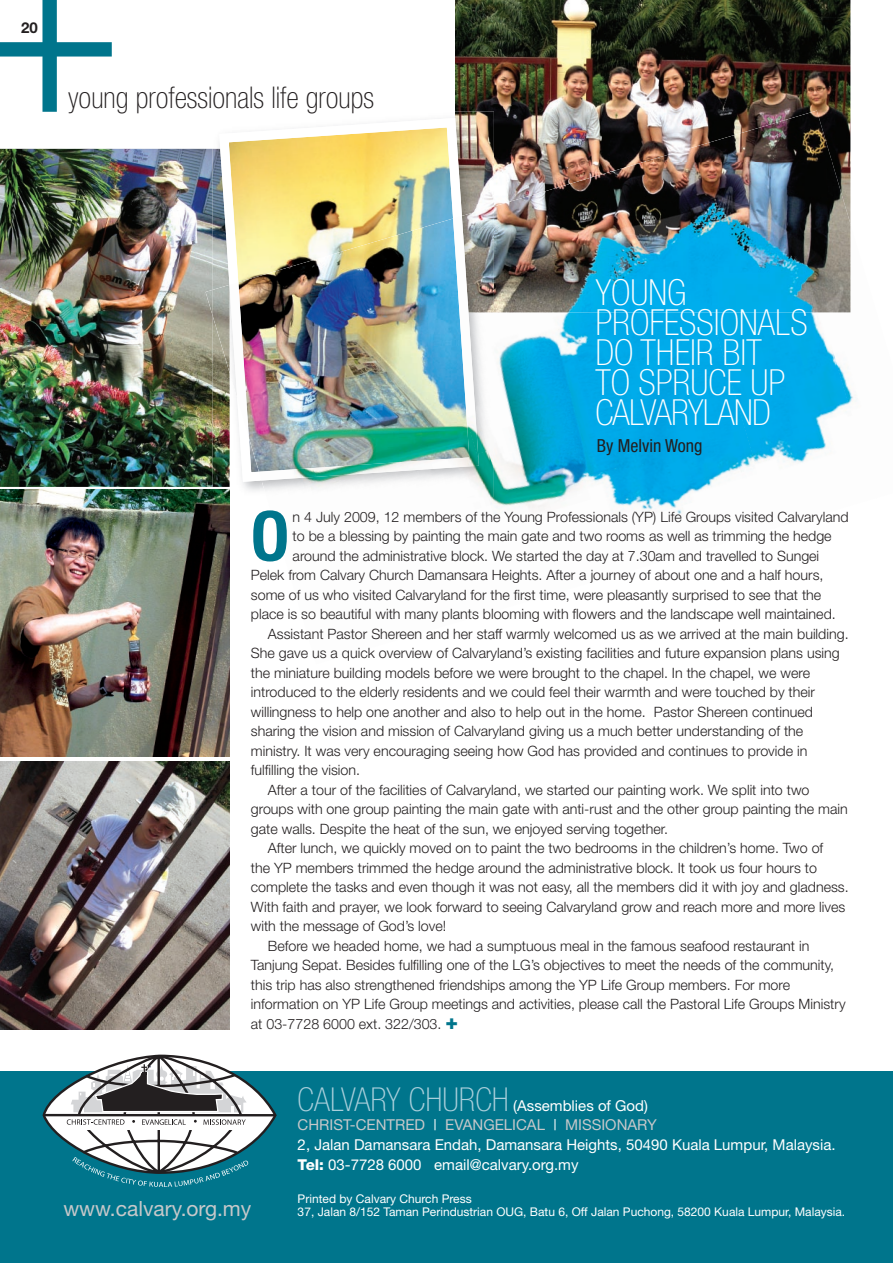
<style>
.page{position:relative;width:893px;height:1263px;background:#fff}
.page>*{position:absolute;margin:0;border:0;box-sizing:border-box;transform-origin:0 0}
.t1{font:700 condensed 68.85px "Helvetica Neue";color:#00758c}
.t2{font:100 condensed 36px/30px "Helvetica Neue";color:#fff}
.t3{font:100 condensed 30px "Helvetica Neue";color:#231f20}
.t4{font:21px "Helvetica Neue";color:#c7c8ca}
.t5{font:condensed 18px "Helvetica Neue";color:#231f20}
.t6{font:15px/19.5px "Helvetica Neue";color:#fff}
.t7{font:700 15px "Helvetica Neue";color:#231f20}
.t8{font:300 14.25px "Helvetica Neue";color:#231f20}
.t9{font:12px "Helvetica Neue";color:#fff}
.s1{font-weight:800;font-size:21px;color:#00758c}
.s2{font-weight:100;font-stretch:condensed;font-size:33px;color:#a9cfdb}
.s3{color:#c7c8ca}
.s4{font-weight:800}
</style>
<div class="page">
<img style="left:0;top:149px;width:219px;height:338px">
<img style="left:455px;top:0;width:395px;height:161px">
<img style="left:213px;top:148px;width:6px;height:12px">
<img style="left:213px;top:373px;width:48px;height:118px">
<img style="left:455px;top:111px;width:39px;height:95px">
<img style="left:219px;top:118px;width:260px;height:364px">
<img style="left:494px;top:312px;width:212px;height:170px">
<img style="left:706px;top:269px;width:147px;height:213px">
<img style="left:490px;top:466px;width:30px;height:40px">
<img style="left:506px;top:482px;width:206px;height:32px">
<img style="left:494px;top:161px;width:356px;height:151px">
<img style="left:646px;top:111px;width:204px;height:50px">
<img style="left:479px;top:312px;width:15px;height:94px">
<img style="left:261px;top:406px;width:227px;height:85px">
<img style="left:315px;top:450px;width:179px;height:47px">
<img style="left:462px;top:206px;width:32px;height:106px">
<img style="left:238px;top:218px;width:172px;height:200px">
<img style="left:206px;top:290px;width:7px;height:26px">
<img style="left:213px;top:285px;width:16px;height:88px">
<img style="left:229px;top:276px;width:97px;height:205px">
<img style="left:410px;top:216px;width:69px;height:202px">
<img style="left:312px;top:418px;width:167px;height:63px">
<svg style="left:0;top:0;width:112px;height:112px"></svg>
<div style="left:0;top:1071px;width:893px;height:192px;background:#00758c"></div>
<svg style="left:44px;top:1056px;width:231px;height:117px;fill:#fff"></svg>
<hr style="left:43px;top:1114px;width:232px;height:2px;background:#231f20">
<svg style="left:67px;top:1054px;width:181px;height:133px"></svg>
<img style="left:0;top:489px;width:230px;height:268px">
<img style="left:0;top:761px;width:230px;height:268px">
<p class="t7" style="left:21px;top:18px;width:18px">20</p>
<h3 class="t3" style="left:68px;top:81px;width:308px">young professionals life groups</h3>
<h2 class="t2" style="left:595px;top:277px;width:214px">YOUNG<br>PROFESSIONALS<br>DO THEIR BIT<br>TO SPRUCE UP<br>CALVARYLAND</h2>
<p class="t5" style="left:597px;top:435px;width:107px">By Melvin Wong</p>
<h1 class="t1" style="left:251px;top:494px;width:40px">O</h1>
<p class="t8" style="left:293px;top:508px;width:557px">n 4 July 2009, 12 members of the Young Professionals (YP) Life Groups visited Calvaryland</p>
<p class="t8" style="left:293px;top:527px;width:540px">to be a blessing by painting the main gate and two rooms as well as trimming the hedge</p>
<p class="t8" style="left:293px;top:547px;width:528px">around the administrative block. We started the day at 7.30am and travelled to Sungei</p>
<p class="t8" style="left:251px;top:566px;width:574px">Pelek from Calvary Church Damansara Heights. After a journey of about one and a half hours,</p>
<p class="t8" style="left:251px;top:586px;width:572px">some of us who visited Calvaryland for the first time, were pleasantly surprised to see that the</p>
<p class="t8" style="left:251px;top:605px;width:586px">place is so beautiful with many plants blooming with flowers and the landscape well maintained.</p>
<p class="t8" style="left:268px;top:625px;width:582px">Assistant Pastor Shereen and her staff warmly welcomed us as we arrived at the main building.</p>
<p class="t8" style="left:251px;top:644px;width:590px">She gave us a quick overview of Calvaryland’s existing facilities and future expansion plans using</p>
<p class="t8" style="left:251px;top:664px;width:561px">the miniature building models before we were brought to the chapel. In the chapel, we were</p>
<p class="t8" style="left:251px;top:683px;width:566px">introduced to the elderly residents and we could feel their warmth and were touched by their</p>
<p class="t8" style="left:251px;top:703px;width:563px">willingness to help one another and also to help out in the home. Pastor Shereen continued</p>
<p class="t8" style="left:251px;top:722px;width:554px">sharing the vision and mission of Calvaryland giving us a much better understanding of the</p>
<p class="t8" style="left:251px;top:742px;width:558px">ministry. It was very encouraging seeing how God has provided and continues to provide in</p>
<p class="t8" style="left:251px;top:761px;width:111px">fulfilling the vision.</p>
<p class="t8" style="left:268px;top:781px;width:543px">After a tour of the facilities of Calvaryland, we started our painting work. We split into two</p>
<p class="t8" style="left:251px;top:800px;width:598px">groups with one group painting the main gate with anti-rust and the other group painting the main</p>
<p class="t8" style="left:251px;top:820px;width:419px">gate walls. Despite the heat of the sun, we enjoyed serving together.</p>
<p class="t8" style="left:268px;top:839px;width:557px">After lunch, we quickly moved on to paint the two bedrooms in the children’s home. Two of</p>
<p class="t8" style="left:251px;top:859px;width:568px">the YP members trimmed the hedge around the administrative block. It took us four hours to</p>
<p class="t8" style="left:251px;top:878px;width:599px">complete the tasks and even though it was not easy, all the members did it with joy and gladness.</p>
<p class="t8" style="left:251px;top:898px;width:596px">With faith and prayer, we look forward to seeing Calvaryland grow and reach more and more lives</p>
<p class="t8" style="left:251px;top:917px;width:197px">with the message of God’s love!</p>
<p class="t8" style="left:268px;top:937px;width:543px">Before we headed home, we had a sumptuous meal in the famous seafood restaurant in</p>
<p class="t8" style="left:251px;top:956px;width:585px">Tanjung Sepat. Besides fulfilling one of the LG’s objectives to meet the needs of the community,</p>
<p class="t8" style="left:251px;top:976px;width:541px">this trip has also strengthened friendships among the YP Life Group members. For more</p>
<p class="t8" style="left:251px;top:995px;width:596px">information on YP Life Group meetings and activities, please call the Pastoral Life Groups Ministry</p>
<p class="t8" style="left:251px;top:1015px;width:209px">at 03-7728 6000 ext. 322/303. <span class="s1">+</span></p>
<p class="t6" style="left:298px;top:1096px;width:539px"><span class="s2">CALVARY CHURCH</span> (Assemblies of God)<br><span class="s3">CHRIST-CENTRED</span> | <span class="s3">EVANGELICAL</span> | <span class="s3">MISSIONARY<br></span>2, Jalan Damansara Endah, Damansara Heights, 50490 Kuala Lumpur, Malaysia.<br><span class="s4">Tel:</span> 03-7728 6000 email@calvary.org.my</p>
<p class="t9" style="left:298px;top:1191px;width:176px">Printed by Calvary Church Press</p>
<h3 class="t4" style="left:63px;top:1196px;width:189px">www.calvary.org.my</h3>
<p class="t9" style="left:298px;top:1204px;width:549px">37, Jalan 8/152 Taman Perindustrian OUG, Batu 6, Off Jalan Puchong, 58200 Kuala Lumpur, Malaysia.</p>
</div>
